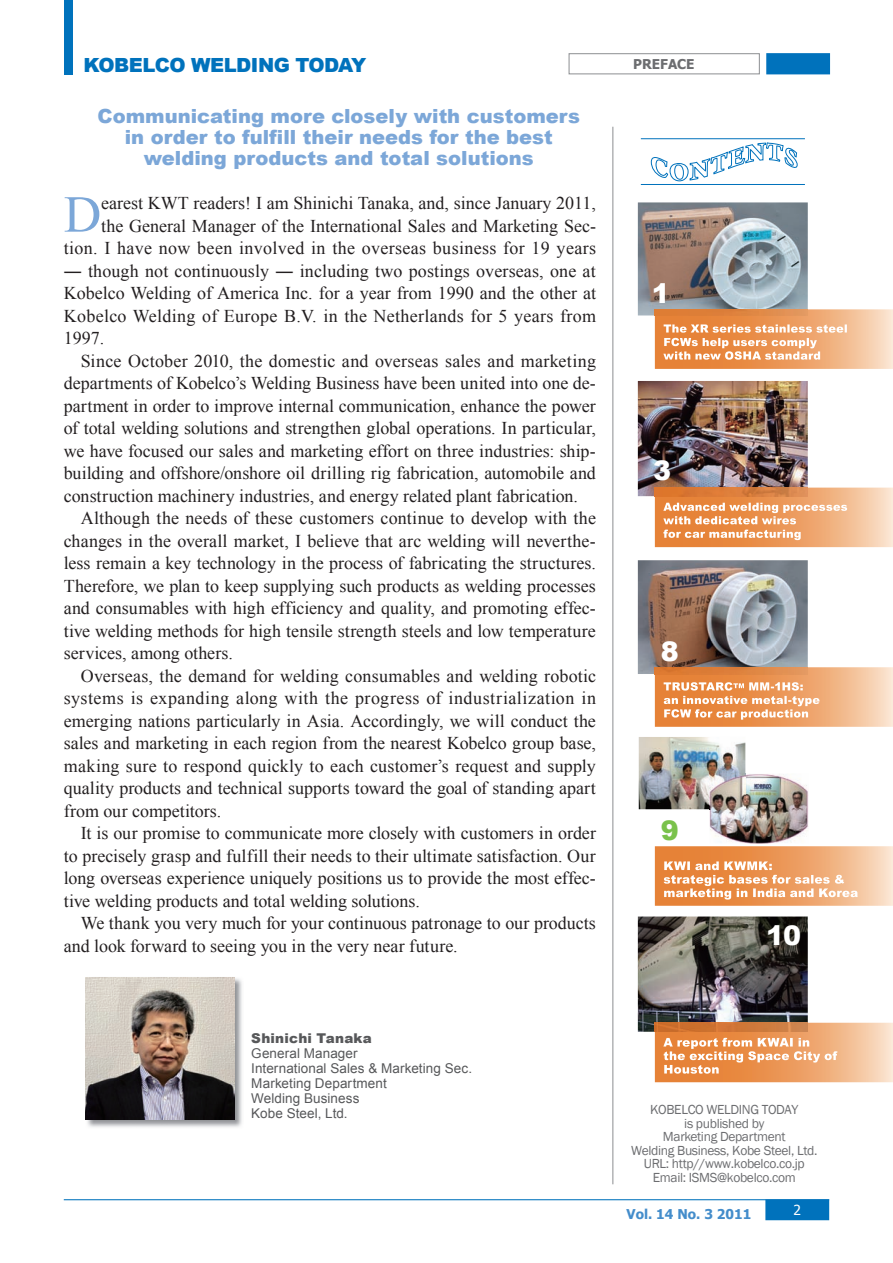
<style>
.page{position:relative;width:893px;height:1263px;background:#fff}
.page>*{position:absolute;margin:0;border:0;box-sizing:border-box;transform-origin:0 0}
.t1{font:52.05px "Times New Roman";color:#7ca7d8}
.t2{font:900 27px "Arial";color:#fff}
.t3{font:900 27px "Arial";color:#7ac24b}
.t4{font:900 19.5px/21px "Arial";color:#7ca7d8;text-align:center}
.t5{font:900 19.5px "Arial";letter-spacing:-.025em;color:#0072bc}
.t6{font:18px "Times New Roman";color:#231f20}
.t7{font:18px "Times New Roman";letter-spacing:.02em;color:#231f20}
.t8{font:18px "Times New Roman";letter-spacing:.025em;color:#231f20}
.t9{font:13.8px "Tahoma";color:#fff}
.t10{font:13.5px/13.5px "Franklin Gothic";letter-spacing:-.025em;color:#6c6d70;text-align:center}
.t11{font:13.5px/15px "Arial";letter-spacing:.005em;color:#57585a}
.t12{font:700 13.5px "Tahoma";color:#448dcb}
.t13{font:900 13.5px "Arial";letter-spacing:.015em;color:#57585a}
.t14{font:700 13.5px "Tahoma";color:#6c6d70}
.t15{font:900 12px/13.5px "Arial";letter-spacing:.02em;color:#fff}
.t16{font:900 11.25px/13.5px "Arial";letter-spacing:.02em;color:#fff}
</style>
<div class="page">
<div style="left:65px;top:0;width:8px;height:74px;background:#0072bc"></div>
<div style="left:767px;top:54px;width:62px;height:20px;background:#0072bc"></div>
<div style="left:766px;top:53px;width:64px;height:21px;border:2px solid #0072bc"></div>
<div style="left:568px;top:53px;width:192px;height:21px;border:1px solid #939598"></div>
<div style="left:766px;top:1200px;width:63px;height:20px;background:#0072bc"></div>
<hr style="left:64px;top:1199px;width:765px;height:1px;background:#0072bc">
<hr style="left:612px;top:127px;width:1px;height:1057px;background:#939598">
<svg style="left:640px;top:138px;width:165px;height:47px"></svg>
<img style="left:638px;top:916px;width:170px;height:116px">
<img style="left:639px;top:737px;width:106px;height:72px">
<img style="left:710px;top:774px;width:99px;height:70px">
<img style="left:709px;top:773px;width:37px;height:36px">
<img style="left:638px;top:560px;width:170px;height:114px">
<img style="left:638px;top:381px;width:170px;height:115px">
<svg style="left:655px;top:488px;width:238px;height:59px;background:#eea973"></svg>
<img style="left:655px;top:488px;width:153px;height:8px">
<svg style="left:663px;top:503px;width:184px;height:10px;background:#ea9351"></svg>
<svg style="left:663px;top:516px;width:133px;height:8px"></svg>
<svg style="left:663px;top:530px;width:138px;height:10px"></svg>
<svg style="left:655px;top:667px;width:238px;height:60px;background:#eca36c"></svg>
<svg style="left:745px;top:682px;width:58px;height:8px"></svg>
<svg style="left:664px;top:696px;width:155px;height:10px;background:#e88d48"></svg>
<svg style="left:664px;top:709px;width:144px;height:11px;background:#e88b45"></svg>
<svg style="left:655px;top:846px;width:238px;height:60px;background:#eea66f"></svg>
<svg style="left:664px;top:861px;width:108px;height:9px"></svg>
<svg style="left:664px;top:875px;width:180px;height:11px;background:#e99250"></svg>
<svg style="left:664px;top:888px;width:194px;height:11px;background:#ea9555"></svg>
<svg style="left:655px;top:1023px;width:238px;height:59px;background:#eea974"></svg>
<img style="left:655px;top:1023px;width:153px;height:9px">
<svg style="left:663px;top:1038px;width:146px;height:11px;background:#e88b45"></svg>
<svg style="left:664px;top:1051px;width:173px;height:11px;background:#e9914d"></svg>
<div style="left:664px;top:1065px;width:55px;height:9px;background:#e68338"></div>
<img style="left:85px;top:977px;width:157px;height:150px">
<img style="left:86px;top:977px;width:148px;height:143px">
<img style="left:638px;top:202px;width:170px;height:113px">
<svg style="left:655px;top:309px;width:238px;height:60px;background:#eea973"></svg>
<img style="left:655px;top:309px;width:153px;height:6px">
<svg style="left:664px;top:324px;width:183px;height:9px;background:#ea9351"></svg>
<svg style="left:664px;top:338px;width:153px;height:10px;background:#e88d48"></svg>
<svg style="left:663px;top:351px;width:158px;height:9px"></svg>
<p class="t5" style="left:83px;top:51px;width:284px">KOBELCO WELDING TODAY</p>
<p class="t14" style="left:633px;top:55px;width:63px">PREFACE</p>
<p class="t4" style="left:98px;top:105px;width:484px">Communicating more closely with customers in order to fulfill their needs for the best welding products and total solutions</p>
<h1 class="t1" style="left:64px;top:179px;width:39px">D</h1>
<p class="t6" style="left:101px;top:191px;width:496px">earest KWT readers! I am Shinichi Tanaka, and, since January 2011,</p>
<p class="t6" style="left:101px;top:214px;width:496px">the General Manager of the International Sales and Marketing Sec-</p>
<p class="t7" style="left:64px;top:236px;width:534px">tion. I have now been involved in the overseas business for 19 years</p>
<p class="t6" style="left:64px;top:259px;width:533px">― though not continuously ― including two postings overseas, one at</p>
<p class="t6" style="left:64px;top:281px;width:534px">Kobelco Welding of America Inc. for a year from 1990 and the other at</p>
<p class="t7" style="left:64px;top:304px;width:534px">Kobelco Welding of Europe B.V. in the Netherlands for 5 years from</p>
<p class="t6" style="left:64px;top:326px;width:42px">1997.</p>
<p class="t6" style="left:81px;top:349px;width:517px">Since October 2010, the domestic and overseas sales and marketing</p>
<p class="t6" style="left:64px;top:371px;width:534px">departments of Kobelco’s Welding Business have been united into one de-</p>
<p class="t6" style="left:64px;top:394px;width:534px">partment in order to improve internal communication, enhance the power</p>
<p class="t6" style="left:64px;top:416px;width:534px">of total welding solutions and strengthen global operations. In particular,</p>
<p class="t6" style="left:64px;top:439px;width:534px">we have focused our sales and marketing effort on three industries: ship-</p>
<p class="t6" style="left:64px;top:461px;width:534px">building and offshore/onshore oil drilling rig fabrication, automobile and</p>
<p class="t6" style="left:64px;top:484px;width:516px">construction machinery industries, and energy related plant fabrication.</p>
<p class="t6" style="left:81px;top:506px;width:517px">Although the needs of these customers continue to develop with the</p>
<p class="t6" style="left:64px;top:529px;width:534px">changes in the overall market, I believe that arc welding will neverthe-</p>
<p class="t6" style="left:64px;top:551px;width:534px">less remain a key technology in the process of fabricating the structures.</p>
<p class="t6" style="left:64px;top:574px;width:534px">Therefore, we plan to keep supplying such products as welding processes</p>
<p class="t6" style="left:64px;top:596px;width:534px">and consumables with high efficiency and quality, and promoting effec-</p>
<p class="t6" style="left:64px;top:619px;width:534px">tive welding methods for high tensile strength steels and low temperature</p>
<p class="t6" style="left:64px;top:641px;width:171px">services, among others.</p>
<p class="t6" style="left:81px;top:664px;width:517px">Overseas, the demand for welding consumables and welding robotic</p>
<p class="t8" style="left:64px;top:686px;width:534px">systems is expanding along with the progress of industrialization in</p>
<p class="t6" style="left:64px;top:709px;width:534px">emerging nations particularly in Asia. Accordingly, we will conduct the</p>
<p class="t6" style="left:64px;top:731px;width:534px">sales and marketing in each region from the nearest Kobelco group base,</p>
<p class="t6" style="left:64px;top:754px;width:534px">making sure to respond quickly to each customer’s request and supply</p>
<p class="t6" style="left:64px;top:776px;width:534px">quality products and technical supports toward the goal of standing apart</p>
<p class="t6" style="left:64px;top:799px;width:159px">from our competitors.</p>
<p class="t6" style="left:81px;top:821px;width:517px">It is our promise to communicate more closely with customers in order</p>
<p class="t6" style="left:64px;top:844px;width:534px">to precisely grasp and fulfill their needs to their ultimate satisfaction. Our</p>
<p class="t6" style="left:64px;top:866px;width:534px">long overseas experience uniquely positions us to provide the most effec-</p>
<p class="t6" style="left:64px;top:889px;width:358px">tive welding products and total welding solutions.</p>
<p class="t6" style="left:81px;top:911px;width:517px">We thank you very much for your continuous patronage to our products</p>
<p class="t6" style="left:64px;top:934px;width:395px">and look forward to seeing you in the very near future.</p>
<h2 class="t2" style="left:652px;top:273px;width:20px">1</h2>
<p class="t16" style="left:663px;top:321px;width:186px">The XR series stainless steel<br>FCWs help users comply<br>with new OSHA standard</p>
<h2 class="t2" style="left:653px;top:451px;width:20px">3</h2>
<p class="t16" style="left:663px;top:500px;width:186px">Advanced welding processes with dedicated wires<br>for car manufacturing</p>
<h2 class="t2" style="left:661px;top:632px;width:20px">8</h2>
<p class="t16" style="left:663px;top:679px;width:158px">TRUSTARC<sup>TM</sup> MM-1HS: an innovative metal-type<br>FCW for car production</p>
<h2 class="t3" style="left:661px;top:810px;width:20px">9</h2>
<p class="t15" style="left:663px;top:859px;width:196px">KWI and KWMK:<br>strategic bases for sales &amp; marketing in India and Korea</p>
<h2 class="t2" style="left:766px;top:916px;width:36px">10</h2>
<p class="t13" style="left:251px;top:1028px;width:122px">Shinichi Tanaka</p>
<p class="t11" style="left:251px;top:1046px;width:222px">General Manager<br>International Sales &amp; Marketing Sec.<br>Marketing Department<br>Welding Business<br>Kobe Steel, Ltd.</p>
<p class="t15" style="left:663px;top:1035px;width:175px">A report from KWAI in<br>the exciting Space City of<br>Houston</p>
<p class="t10" style="left:631px;top:1103px;width:188px">KOBELCO WELDING TODAY<br>is published by<br>Marketing Department<br>Welding Business, Kobe Steel, Ltd.<br>URL: http//www.kobelco.co.jp<br>Email: ISMS@kobelco.com</p>
<p class="t12" style="left:627px;top:1204px;width:126px">Vol. 14 No. 3 2011</p>
<p class="t9" style="left:793px;top:1200px;width:9px">2</p>
</div>
